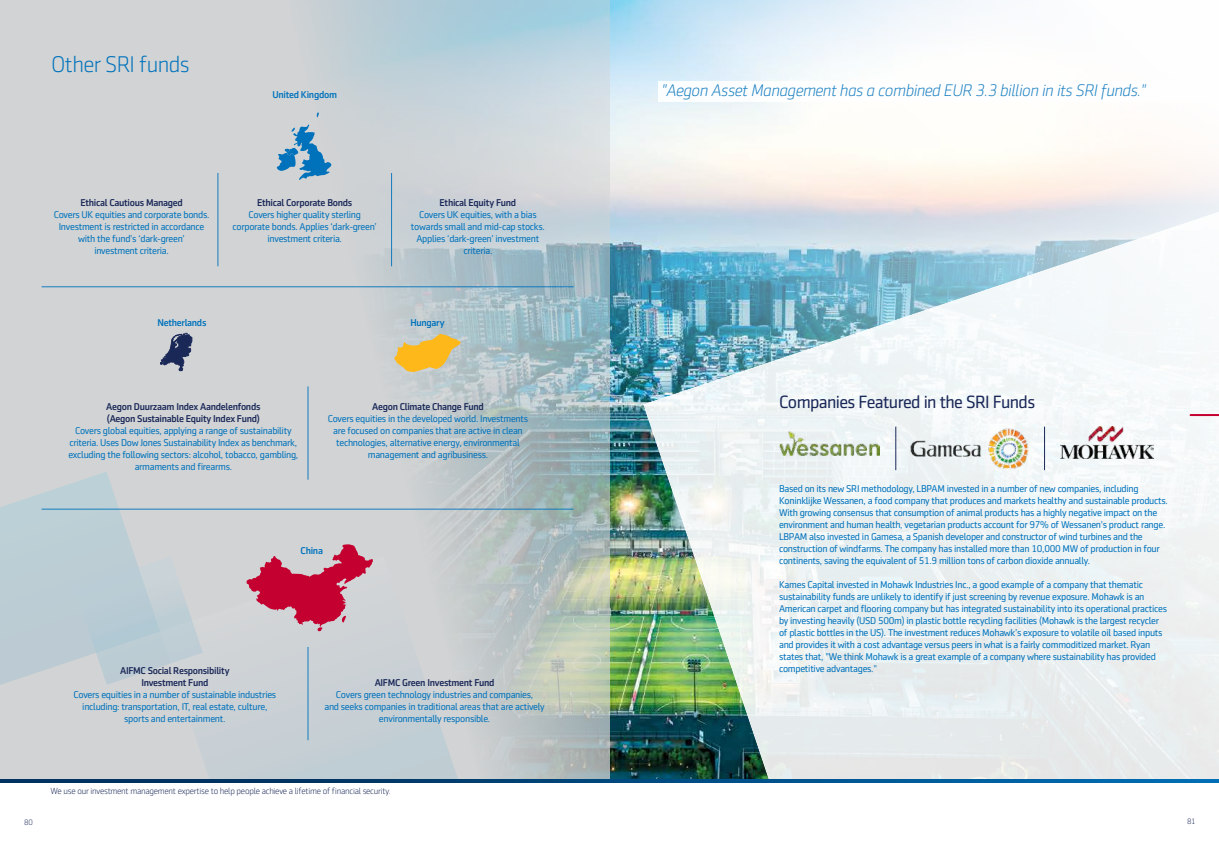
<style>
.page{position:relative;width:1219px;height:842px;background:#fff}
.page>*{position:absolute;margin:0;border:0;box-sizing:border-box;transform-origin:0 0}
.t1{font:300 23px "Sentico Sans DT";letter-spacing:-.03em;color:#0072bc}
.t2{font:18px "Sentico Sans DT";letter-spacing:-.035em;color:#1a2858}
.t3{font:italic 300 17px "Sentico Sans DT";letter-spacing:-.03em;color:#0072bc}
.t4{font:10px/12px "Sentico Sans DT";letter-spacing:-.03em;color:#0072bc;text-align:center}
.t5{font:500 10px/12px "Sentico Sans DT";letter-spacing:-.03em;color:#1a2858}
.t6{font:500 10px "Sentico Sans DT";letter-spacing:-.03em;color:#0072bc}
.t7{font:300 9px "Sentico Sans DT";letter-spacing:-.03em;color:#1a2858}
.t8{font:300 8px "Sentico Sans DT";color:#1a2858}
</style>
<div class="page">
<img style="left:609px;top:0;width:610px;height:780px">
<svg style="left:0;top:0;width:609px;height:780px;background:#c6ced0"></svg>
<img style="left:643px;top:211px;width:576px;height:569px">
<hr style="left:895px;top:427px;width:1px;height:43px;background:#1a2858">
<hr style="left:1044px;top:427px;width:1px;height:43px;background:#1a2858">
<img style="left:909px;top:428px;width:120px;height:41px">
<img style="left:779px;top:431px;width:101px;height:25px">
<img style="left:1061px;top:426px;width:92px;height:32px">
<svg style="left:160px;top:557px;width:298px;height:223px;background:#c9d0d3"></svg>
<svg style="left:0;top:472px;width:203px;height:213px;background:#c2ced4"></svg>
<svg style="left:0;top:782px;width:1219px;height:1px"></svg>
<svg style="left:0;top:780px;width:1219px;height:2px;background:#004980"></svg>
<div style="left:658px;top:82px;width:561px;height:20px;background:#fff"></div>
<hr style="left:1190px;top:414px;width:29px;height:2px;background:#c3002f">
<hr style="left:42px;top:287px;width:532px;height:1px;background:#0072bc">
<hr style="left:42px;top:509px;width:532px;height:1px;background:#0072bc">
<svg style="left:276px;top:112px;width:55px;height:69px;background:#8fb4cc"></svg>
<hr style="left:308px;top:386px;width:1px;height:94px;background:#0072bc">
<svg style="left:394px;top:333px;width:67px;height:39px;background:#e4c066"></svg>
<svg style="left:160px;top:332px;width:32px;height:39px"></svg>
<svg style="left:246px;top:544px;width:127px;height:88px;background:#ca778c"></svg>
<hr style="left:218px;top:173px;width:1px;height:93px;background:#0072bc">
<hr style="left:391px;top:173px;width:1px;height:93px;background:#0072bc">
<hr style="left:308px;top:647px;width:1px;height:93px;background:#0072bc">
<h1 class="t1" style="left:51px;top:52px;width:140px">Other SRI funds</h1>
<p class="t6" style="left:272px;top:89px;width:66px">United Kingdom</p>
<p class="t5" style="left:80px;top:197px;width:104px">Ethical Cautious Managed</p>
<p class="t4" style="left:54px;top:209px;width:157px">Covers UK equities and corporate bonds.<br>Investment is restricted in accordance with the fund’s ‘dark-green’<br>investment criteria.</p>
<p class="t5" style="left:257px;top:197px;width:97px">Ethical Corporate Bonds</p>
<p class="t4" style="left:233px;top:209px;width:146px">Covers higher quality sterling corporate bonds. Applies ‘dark-green’ investment criteria.</p>
<p class="t5" style="left:440px;top:197px;width:78px">Ethical Equity Fund</p>
<p class="t4" style="left:411px;top:209px;width:135px">Covers UK equities, with a bias towards small and mid-cap stocks.<br>Applies ‘dark-green’ investment criteria.</p>
<p class="t6" style="left:157px;top:317px;width:50px">Netherlands</p>
<p class="t6" style="left:410px;top:317px;width:36px">Hungary</p>
<p class="t5" style="left:106px;top:401px;width:156px">Aegon Duurzaam Index Aandelenfonds (Aegon Sustainable Equity Index Fund)</p>
<p class="t4" style="left:68px;top:425px;width:231px">Covers global equities, applying a range of sustainability criteria. Uses Dow Jones Sustainability Index as benchmark, excluding the following sectors: alcohol, tobacco, gambling, armaments and firearms.</p>
<p class="t5" style="left:372px;top:401px;width:113px">Aegon Climate Change Fund</p>
<p class="t4" style="left:328px;top:413px;width:202px">Covers equities in the developed world. Investments are focused on companies that are active in clean technologies, alternative energy, environmental management and agribusiness.</p>
<p class="t6" style="left:301px;top:545px;width:24px">China</p>
<p class="t5" style="left:120px;top:665px;width:111px;text-align:center">AIFMC Social Responsibility<br>Investment Fund</p>
<p class="t4" style="left:73px;top:689px;width:204px">Covers equities in a number of sustainable industries including: transportation, IT, real estate, culture, sports and entertainment.</p>
<p class="t5" style="left:375px;top:677px;width:121px">AIFMC Green Investment Fund</p>
<p class="t4" style="left:324px;top:689px;width:222px">Covers green technology industries and companies,<br>and seeks companies in traditional areas that are actively environmentally responsible.</p>
<p class="t7" style="left:50px;top:786px;width:342px">We use our investment management expertise to help people achieve a lifetime of financial security.</p>
<h3 class="t3" style="left:660px;top:81px;width:487px">"Aegon Asset Management has a combined EUR 3.3 billion in its SRI funds."</h3>
<h2 class="t2" style="left:779px;top:392px;width:258px">Companies Featured in the SRI Funds</h2>
<p class="t4" style="left:779px;top:483px;width:390px;text-align:left">Based on its new SRI methodology, LBPAM invested in a number of new companies, including Koninklijke Wessanen, a food company that produces and markets healthy and sustainable products.<br>With growing consensus that consumption of animal products has a highly negative impact on the environment and human health, vegetarian products account for 97% of Wessanen's product range.<br>LBPAM also invested in Gamesa, a Spanish developer and constructor of wind turbines and the construction of windfarms. The company has installed more than 10,000 MW of production in four continents, saving the equivalent of 51.9 million tons of carbon dioxide annually.</p>
<p class="t4" style="left:779px;top:579px;width:389px;text-align:left">Kames Capital invested in Mohawk Industries Inc., a good example of a company that thematic sustainability funds are unlikely to identify if just screening by revenue exposure. Mohawk is an American carpet and flooring company but has integrated sustainability into its operational practices by investing heavily (USD 500m) in plastic bottle recycling facilities (Mohawk is the largest recycler of plastic bottles in the US). The investment reduces Mohawk’s exposure to volatile oil based inputs and provides it with a cost advantage versus peers in what is a fairly commoditized market. Ryan states that, "We think Mohawk is a great example of a company where sustainability has provided competitive advantages."</p>
<p class="t8" style="left:24px;top:818px;width:10px">80</p>
<p class="t8" style="left:1187px;top:817px;width:10px">81</p>
</div>
